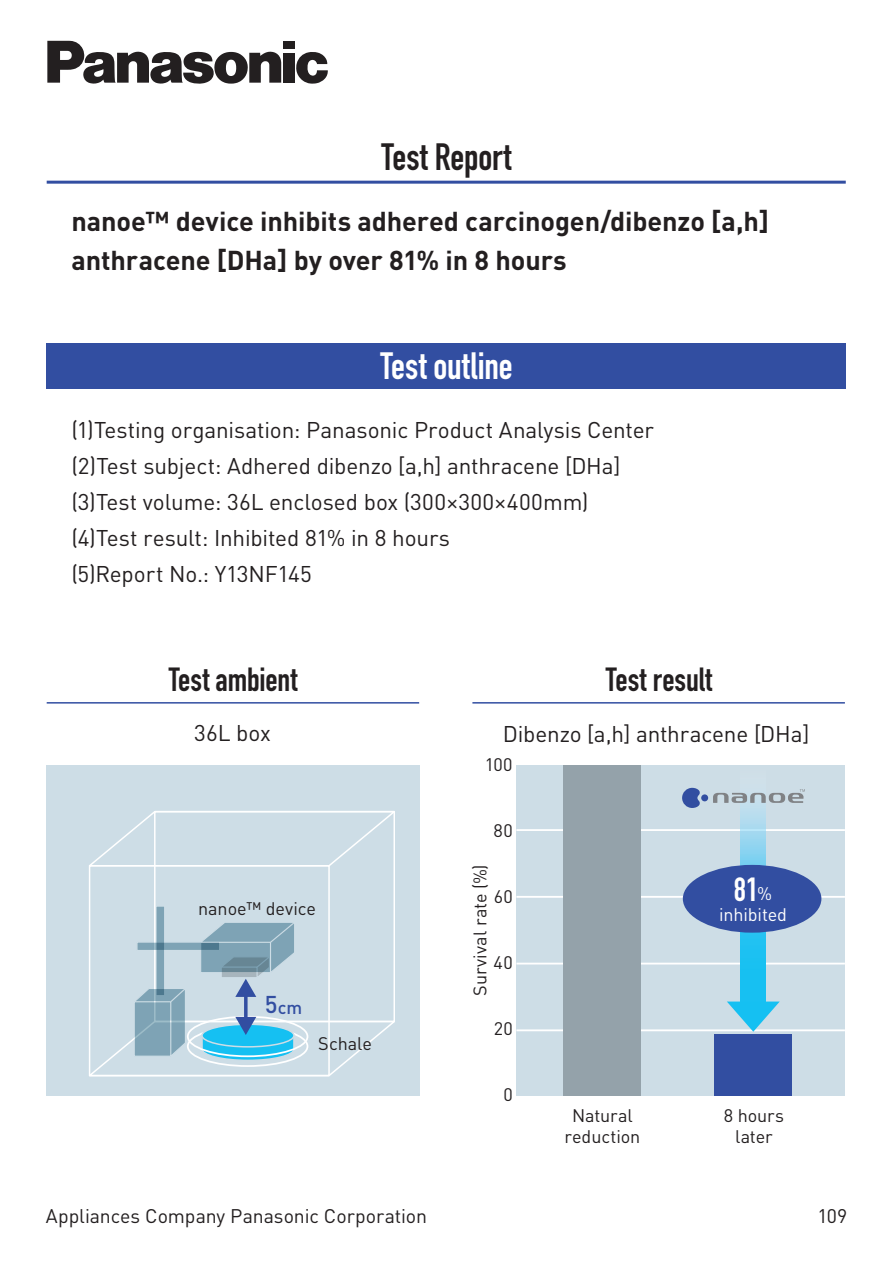
<style>
.page{position:relative;width:893px;height:1263px;background:#fff}
.page>*{position:absolute;margin:0;border:0;box-sizing:border-box;transform-origin:0 0}
.t1{font:700 37.5px "DIN Condensed";color:#fff}
.t2{font:700 37.5px "DIN Condensed";letter-spacing:-.005em;color:#231f20}
.t3{font:700 33px "DIN Condensed";letter-spacing:-.005em;color:#231f20}
.t4{font:700 33px "DIN Condensed";color:#fff}
.t5{font:700 27px/38.5px "DINOT";letter-spacing:-.005em;color:#231f20}
.t6{font:22.5px/36px "DINOT";letter-spacing:-.005em;color:#231f20}
.t7{font:19.5px "DINOT";letter-spacing:-.005em;color:#231f20}
.t8{font:18px/21px "DINOT";letter-spacing:-.005em;color:#231f20;text-align:center}
.t9{font:18px "DINOT";letter-spacing:-.005em;color:#fff}
.t10{font:500 18px "DINOT";color:#324ea1}
.s1{font-size:24px}
.s2{font-family:"DINOT";font-weight:400;font-size:18px}
</style>
<div class="page">
<div style="left:516px;top:765px;width:329px;height:330px;background:#cddde6"></div>
<hr style="left:516px;top:829px;width:329px;height:2px;background:#fff">
<hr style="left:516px;top:896px;width:329px;height:2px;background:#fff">
<hr style="left:516px;top:963px;width:329px;height:1px;background:#fff">
<hr style="left:516px;top:1029px;width:329px;height:2px;background:#fff">
<div style="left:47px;top:344px;width:799px;height:45px;background:#324ea1"></div>
<div style="left:46px;top:765px;width:373px;height:330px;background:#cddde6"></div>
<svg style="left:90px;top:811px;width:302px;height:55px"></svg>
<div style="left:89px;top:865px;width:241px;height:211px;border:2px solid #fff"></div>
<div style="left:154px;top:811px;width:241px;height:211px;border:2px solid #fff"></div>
<div style="left:714px;top:1034px;width:78px;height:61px;background:#324ea1"></div>
<svg style="left:741px;top:805px;width:25px;height:196px;background:#58cbf0"></svg>
<svg style="left:727px;top:1001px;width:53px;height:31px"></svg>
<hr style="left:47px;top:181px;width:799px;height:3px;background:#324ea1">
<hr style="left:47px;top:702px;width:372px;height:2px;background:#324ea1">
<hr style="left:472px;top:702px;width:373px;height:2px;background:#324ea1">
<div style="left:683px;top:865px;width:138px;height:68px;background:#324ea1;border-radius:50%"></div>
<svg style="left:47px;top:41px;width:234px;height:43px"></svg>
<div style="left:283px;top:53px;width:12px;height:30px;background:#231f20"></div>
<div style="left:283px;top:41px;width:12px;height:8px;background:#231f20"></div>
<svg style="left:296px;top:52px;width:32px;height:32px"></svg>
<div style="left:563px;top:765px;width:78px;height:330px;background:#94a2aa"></div>
<div style="left:155px;top:905px;width:10px;height:91px;background:#7ea3b5;border:1px solid #fff"></div>
<svg style="left:89px;top:921px;width:306px;height:156px"></svg>
<div style="left:701px;top:794px;width:7px;height:7px;background:#324ea1;border-radius:50%"></div>
<svg style="left:682px;top:788px;width:18px;height:20px"></svg>
<svg style="left:713px;top:789px;width:92px;height:14px"></svg>
<h1 class="t2" style="left:382px;top:131px;width:131px">Test Report</h1>
<p class="t5" style="left:71px;top:202px;width:699px">nanoe™ device inhibits adhered carcinogen/dibenzo [a,h] anthracene [DHa] by over 81% in 8 hours</p>
<h1 class="t1" style="left:380px;top:340px;width:134px">Test outline</h1>
<p class="t6" style="left:71px;top:411px;width:584px">(1)Testing organisation: Panasonic Product Analysis Center (2)Test subject: Adhered dibenzo [a,h] anthracene [DHa] (3)Test volume: 36L enclosed box (300×300×400mm) (4)Test result: Inhibited 81% in 8 hours<br>(5)Report No.: Y13NF145</p>
<h2 class="t3" style="left:169px;top:657px;width:130px">Test ambient</h2>
<h2 class="t3" style="left:606px;top:657px;width:108px">Test result</h2>
<p class="t6" style="left:194px;top:715px;width:78px">36L box</p>
<p class="t8" style="left:198px;top:898px;width:119px">nanoe™ device</p>
<p class="t10" style="left:265px;top:996px;width:39px"><span class="s1">5</span>cm</p>
<p class="t8" style="left:318px;top:1032px;width:55px">Schale</p>
<p class="t6" style="left:503px;top:715px;width:308px">Dibenzo [a,h] anthracene [DHa]</p>
<p class="t8" style="left:485px;top:754px;width:29px">100</p>
<p class="t8" style="left:494px;top:820px;width:21px">80</p>
<p class="t8" style="left:469px;top:996px;width:133px;rotate:-90deg">Survival rate (%)</p>
<p class="t8" style="left:494px;top:886px;width:21px">60</p>
<p class="t8" style="left:493px;top:952px;width:21px">40</p>
<p class="t8" style="left:494px;top:1018px;width:21px">20</p>
<p class="t8" style="left:503px;top:1084px;width:11px">0</p>
<h2 class="t4" style="left:734px;top:867px;width:40px">81<span class="s2">%</span></h2>
<p class="t9" style="left:719px;top:903px;width:70px">inhibited</p>
<p class="t8" style="left:564px;top:1104px;width:77px">Natural reduction</p>
<p class="t8" style="left:724px;top:1104px;width:62px">8 hours later</p>
<p class="t7" style="left:46px;top:1204px;width:383px">Appliances Company Panasonic Corporation</p>
<p class="t7" style="left:817px;top:1204px;width:31px">109</p>
</div>
